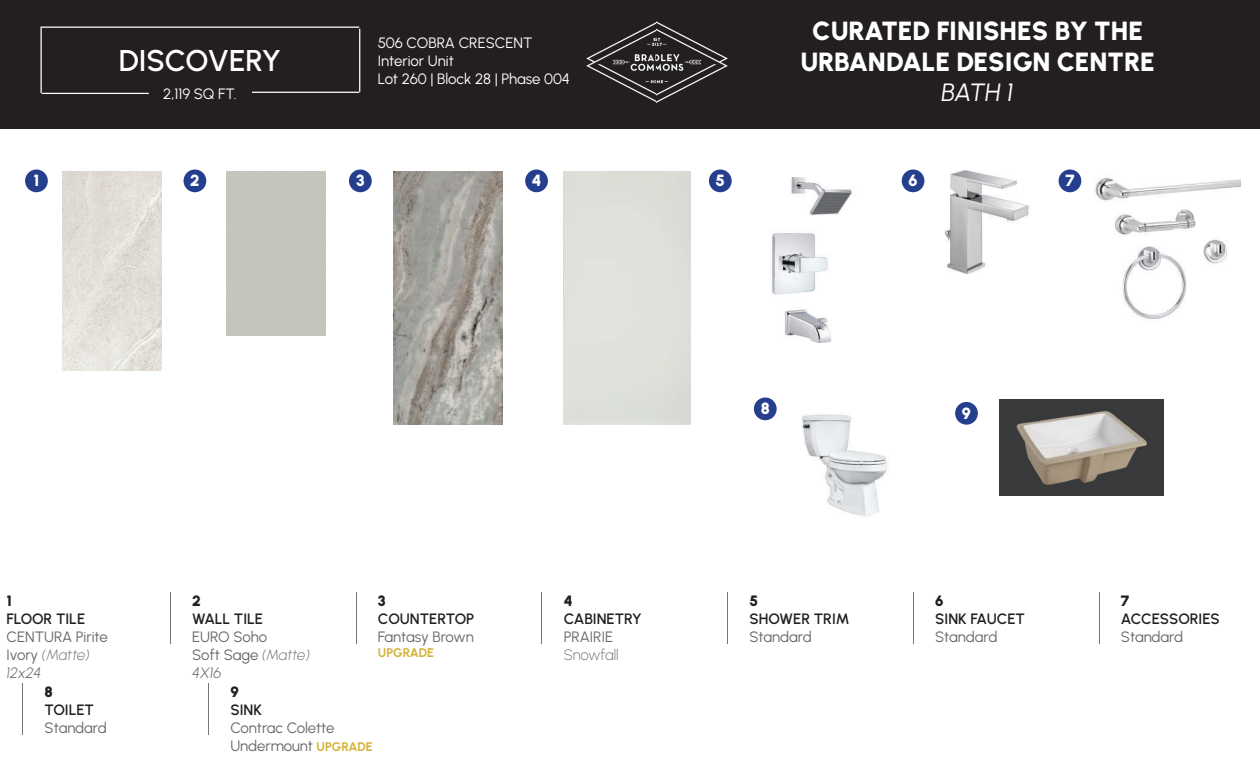
<style>
.page{position:relative;width:1260px;height:765px;background:#fff}
.page>*{position:absolute;margin:0;border:0;box-sizing:border-box;transform-origin:0 0}
.t1{font:600 30px "Urbanist";color:#fff}
.t2{font:900 26.25px/31.5px "Urbanist";color:#fff;text-align:center}
.t3{font:italic 25px "Urbanist";color:#fff}
.t4{font:900 16.25px "Urbanist";color:#fff}
.t5{font:15px/18px "Urbanist";letter-spacing:-.005em;color:#67676a}
.t6{font:600 15px "Urbanist";letter-spacing:-.005em;color:#231f20}
.t7{font:15px/18px "Urbanist";letter-spacing:-.005em;color:#fff}
.t8{font:900 15px "Urbanist";color:#231f20}
.t9{font:200 15px "Urbanist";color:#67676a}
.t10{font:700 12.5px "Urbanist";letter-spacing:-.01em;color:#d5b134}
.s1{font-weight:200;font-style:italic}
.s2{font-weight:300;font-style:italic}
.s3{font-weight:700;font-size:12.5px;color:#d5b134}
</style>
<div class="page">
<div style="left:0;top:0;width:1260px;height:129px;background:#231f20"></div>
<hr style="left:42px;top:93px;width:107px;height:1px;background:#fff">
<hr style="left:41px;top:28px;width:1px;height:65px;background:#fff">
<hr style="left:41px;top:27px;width:318px;height:1px;background:#fff">
<hr style="left:359px;top:29px;width:1px;height:63px;background:#fff">
<hr style="left:252px;top:92px;width:107px;height:1px;background:#fff">
<img style="left:587px;top:22px;width:140px;height:80px">
<hr style="left:170px;top:592px;width:1px;height:51px;background:#7d7678">
<hr style="left:356px;top:592px;width:1px;height:51px;background:#7d7678">
<hr style="left:542px;top:592px;width:1px;height:51px;background:#7d7678">
<hr style="left:727px;top:592px;width:1px;height:51px;background:#7d7678">
<hr style="left:913px;top:592px;width:1px;height:51px;background:#7d7678">
<hr style="left:1099px;top:592px;width:1px;height:51px;background:#7d7678">
<div style="left:25px;top:169px;width:23px;height:23px;background:#253f8e;border-radius:50%"></div>
<div style="left:184px;top:169px;width:22px;height:23px;background:#253f8e;border-radius:50%"></div>
<div style="left:349px;top:169px;width:23px;height:23px;background:#253f8e;border-radius:50%"></div>
<div style="left:525px;top:169px;width:23px;height:23px;background:#253f8e;border-radius:50%"></div>
<div style="left:709px;top:169px;width:23px;height:23px;background:#253f8e;border-radius:50%"></div>
<div style="left:902px;top:169px;width:22px;height:23px;background:#253f8e;border-radius:50%"></div>
<div style="left:1059px;top:169px;width:22px;height:23px;background:#253f8e;border-radius:50%"></div>
<div style="left:754px;top:398px;width:23px;height:22px;background:#253f8e;border-radius:50%"></div>
<div style="left:955px;top:402px;width:23px;height:23px;background:#253f8e;border-radius:50%"></div>
<hr style="left:22px;top:683px;width:1px;height:52px;background:#7d7678">
<hr style="left:208px;top:683px;width:1px;height:52px;background:#7d7678">
<img style="left:63px;top:171px;width:98px;height:199px">
<img style="left:394px;top:171px;width:109px;height:254px">
<img style="left:772px;top:177px;width:81px;height:166px">
<img style="left:944px;top:171px;width:85px;height:102px">
<img style="left:1095px;top:177px;width:145px;height:143px">
<img style="left:802px;top:414px;width:87px;height:102px">
<img style="left:999px;top:399px;width:165px;height:96px">
<h1 class="t1" style="left:119px;top:41px;width:164px">DISCOVERY</h1>
<p class="t7" style="left:163px;top:84px;width:75px">2,119 SQ FT.</p>
<p class="t7" style="left:378px;top:33px;width:194px">506 COBRA CRESCENT<br>Interior Unit<br>Lot 260 | Block 28 | Phase 004</p>
<h2 class="t2" style="left:800px;top:14px;width:356px">CURATED FINISHES BY THE<br>URBANDALE DESIGN CENTRE</h2>
<h3 class="t3" style="left:942px;top:76px;width:73px">BATH 1</h3>
<p class="t4" style="left:33px;top:169px;width:7px">1</p>
<p class="t4" style="left:190px;top:169px;width:11px">2</p>
<p class="t4" style="left:356px;top:169px;width:10px">3</p>
<p class="t4" style="left:532px;top:169px;width:11px">4</p>
<p class="t4" style="left:716px;top:169px;width:11px">5</p>
<p class="t4" style="left:909px;top:169px;width:11px">6</p>
<p class="t4" style="left:1065px;top:169px;width:11px">7</p>
<p class="t8" style="left:6px;top:590px;width:7px">1</p>
<p class="t6" style="left:6px;top:609px;width:80px">FLOOR TILE</p>
<p class="t5" style="left:6px;top:627px;width:103px">CENTURA Pirite<br>Ivory <span class="s1">(Matte)<br></span><span class="s2">12x24</span></p>
<p class="t8" style="left:45px;top:681px;width:10px">8</p>
<p class="t6" style="left:45px;top:700px;width:51px">TOILET</p>
<p class="t5" style="left:45px;top:718px;width:64px">Standard</p>
<p class="t8" style="left:192px;top:590px;width:10px">2</p>
<p class="t6" style="left:192px;top:609px;width:72px">WALL TILE</p>
<p class="t5" style="left:192px;top:627px;width:119px">EURO Soho<br>Soft Sage <span class="s1">(Matte)<br></span><span class="s2">4X16</span></p>
<p class="t8" style="left:378px;top:590px;width:9px">3</p>
<p class="t6" style="left:378px;top:609px;width:98px">COUNTERTOP</p>
<p class="t5" style="left:378px;top:627px;width:97px">Fantasy Brown</p>
<p class="t10" style="left:378px;top:644px;width:58px">UPGRADE</p>
<p class="t8" style="left:230px;top:681px;width:10px">9</p>
<p class="t6" style="left:230px;top:700px;width:33px">SINK</p>
<p class="t5" style="left:230px;top:718px;width:144px">Contrac Colette<br>Undermount <span class="s3">UPGRADE</span></p>
<p class="t8" style="left:564px;top:590px;width:10px">4</p>
<p class="t6" style="left:564px;top:609px;width:80px">CABINETRY</p>
<p class="t5" style="left:564px;top:627px;width:51px">PRAIRIE</p>
<p class="t9" style="left:564px;top:645px;width:56px">Snowfall</p>
<p class="t4" style="left:761px;top:397px;width:11px">8</p>
<p class="t4" style="left:962px;top:402px;width:11px">9</p>
<p class="t8" style="left:749px;top:590px;width:10px">5</p>
<p class="t6" style="left:749px;top:609px;width:102px">SHOWER TRIM</p>
<p class="t5" style="left:749px;top:627px;width:64px">Standard</p>
<p class="t8" style="left:935px;top:590px;width:10px">6</p>
<p class="t6" style="left:935px;top:609px;width:91px">SINK FAUCET</p>
<p class="t5" style="left:935px;top:627px;width:64px">Standard</p>
<p class="t8" style="left:1121px;top:590px;width:10px">7</p>
<p class="t6" style="left:1121px;top:609px;width:100px">ACCESSORIES</p>
<p class="t5" style="left:1121px;top:627px;width:64px">Standard</p>
</div>
